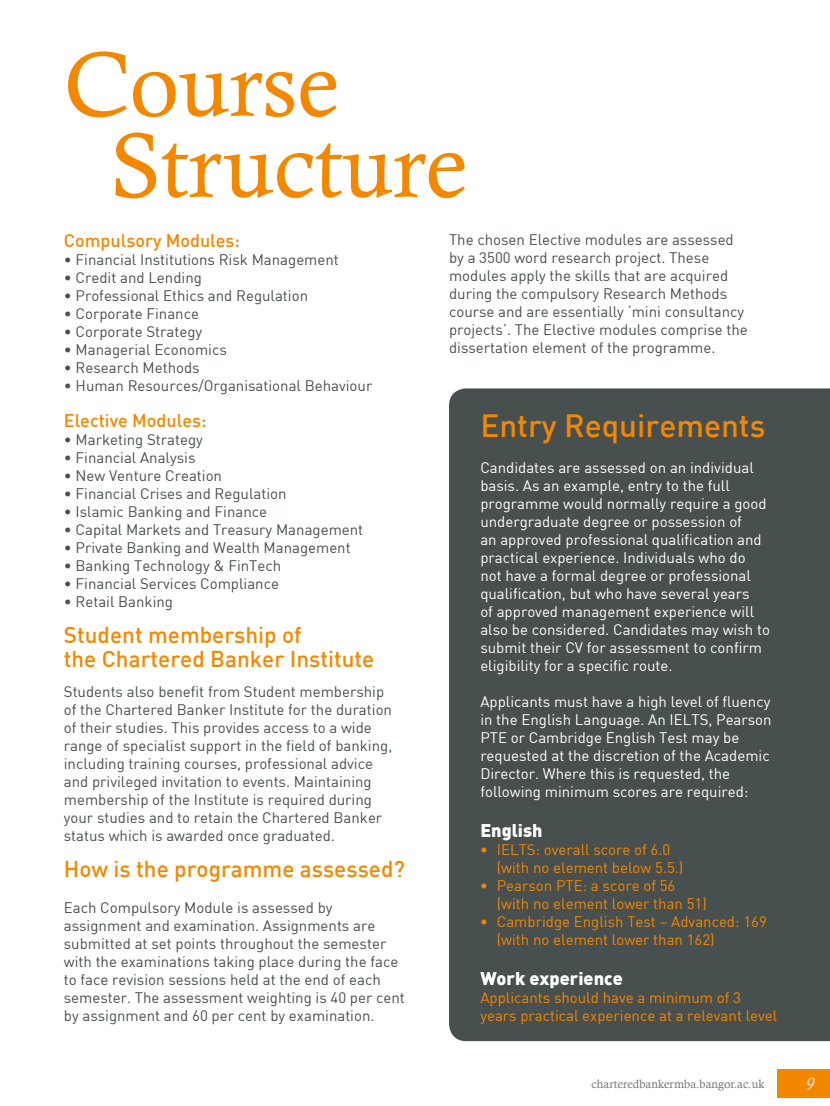
<style>
.page{position:relative;width:830px;height:1106px;background:#fff}
.page>*{position:absolute;margin:0;border:0;box-sizing:border-box;transform-origin:0 0}
.t1{font:91.35px/81px "Calisto";color:#f38800}
.t2{font:500 31.5px "DIN";color:#f38800}
.t3{font:500 22.5px/24px "DIN";color:#f38800}
.t4{font:500 18px "DIN";color:#f38800}
.t5{font:800 18px "DIN";color:#fff}
.t6{font:italic 18px "Calisto";color:#e6e6df}
.t7{font:15px/18px "DIN";color:#484f4f}
.t8{font:15px/18px "DIN";color:#fff}
.t9{font:15px/18px "DIN";color:#f38800}
.t10{font:12px "Calisto";color:#757979}
.s1{font-weight:800}
</style>
<div class="page">
<div style="left:449px;top:388px;width:380px;height:653px;background:#484f4f"></div>
<div style="left:776px;top:1069px;width:53px;height:29px;background:#f38800"></div>
<h1 class="t1" style="left:110px;top:43px;width:358px;text-indent:-47px">Course<br>Structure</h1>
<p class="t4" style="left:64px;top:229px;width:178px">Compulsory Modules:</p>
<p class="t7" style="left:64px;top:250px;width:276px">• Financial Institutions Risk Management</p>
<p class="t7" style="left:64px;top:268px;width:139px">• Credit and Lending</p>
<p class="t7" style="left:64px;top:286px;width:246px">• Professional Ethics and Regulation</p>
<p class="t7" style="left:64px;top:304px;width:137px">• Corporate Finance</p>
<p class="t7" style="left:64px;top:322px;width:140px">• Corporate Strategy</p>
<p class="t7" style="left:64px;top:340px;width:164px">• Managerial Economics</p>
<p class="t7" style="left:64px;top:358px;width:137px">• Research Methods</p>
<p class="t7" style="left:64px;top:376px;width:310px">• Human Resources/Organisational Behaviour</p>
<p class="t4" style="left:64px;top:409px;width:144px">Elective Modules:</p>
<p class="t7" style="left:64px;top:430px;width:141px">• Marketing Strategy</p>
<p class="t7" style="left:64px;top:448px;width:133px">• Financial Analysis</p>
<p class="t7" style="left:64px;top:466px;width:160px">• New Venture Creation</p>
<p class="t7" style="left:64px;top:484px;width:224px">• Financial Crises and Regulation</p>
<p class="t7" style="left:64px;top:502px;width:205px">• Islamic Banking and Finance</p>
<p class="t7" style="left:64px;top:520px;width:301px">• Capital Markets and Treasury Management</p>
<p class="t7" style="left:64px;top:538px;width:288px">• Private Banking and Wealth Management</p>
<p class="t7" style="left:64px;top:556px;width:219px">• Banking Technology &amp; FinTech</p>
<p class="t7" style="left:64px;top:574px;width:216px">• Financial Services Compliance</p>
<p class="t7" style="left:64px;top:592px;width:111px">• Retail Banking</p>
<h3 class="t3" style="left:64px;top:622px;width:312px">Student membership of<br>the Chartered Banker Institute</h3>
<p class="t7" style="left:64px;top:682px;width:330px">Students also benefit from Student membership of the Chartered Banker Institute for the duration of their studies. This provides access to a wide range of specialist support in the field of banking, including training courses, professional advice and privileged invitation to events. Maintaining membership of the Institute is required during your studies and to retain the Chartered Banker status which is awarded once graduated.</p>
<h3 class="t3" style="left:64px;top:856px;width:342px">How is the programme assessed?</h3>
<p class="t7" style="left:64px;top:898px;width:342px">Each Compulsory Module is assessed by assignment and examination. Assignments are submitted at set points throughout the semester with the examinations taking place during the face to face revision sessions held at the end of each semester. The assessment weighting is 40 per cent by assignment and 60 per cent by examination.</p>
<p class="t7" style="left:449px;top:230px;width:300px">The chosen Elective modules are assessed by a 3500 word research project. These modules apply the skills that are acquired during the compulsory Research Methods course and are essentially ‘mini consultancy projects’. The Elective modules comprise the dissertation element of the programme.</p>
<h2 class="t2" style="left:480px;top:405px;width:286px">Entry Requirements</h2>
<p class="t8" style="left:480px;top:458px;width:291px">Candidates are assessed on an individual basis. As an example, entry to the full programme would normally require a good undergraduate degree or possession of<br>an approved professional qualification and practical experience. Individuals who do not have a formal degree or professional qualification, but who have several years<br>of approved management experience will also be considered. Candidates may wish to submit their CV for assessment to confirm eligibility for a specific route.</p>
<p class="t8" style="left:480px;top:692px;width:293px">Applicants must have a high level of fluency in the English Language. An IELTS, Pearson PTE or Cambridge English Test may be requested at the discretion of the Academic Director. Where this is requested, the following minimum scores are required:</p>
<p class="t5" style="left:480px;top:818px;width:64px">English</p>
<p class="t9" style="left:496px;top:840px;width:188px;text-indent:-16px"><span class="s1">•</span> IELTS: overall score of 6.0 (with no element below 5.5.)</p>
<p class="t9" style="left:496px;top:876px;width:211px;text-indent:-16px"><span class="s1">•</span> Pearson PTE: a score of 56 (with no element lower than 51)</p>
<p class="t9" style="left:496px;top:912px;width:271px;text-indent:-16px"><span class="s1">•</span> Cambridge English Test – Advanced: 169 (with no element lower than 162)</p>
<p class="t5" style="left:480px;top:966px;width:144px">Work experience</p>
<p class="t9" style="left:480px;top:988px;width:298px">Applicants should have a minimum of 3 years practical experience at a relevant level</p>
<p class="t10" style="left:591px;top:1076px;width:174px">charteredbankermba.bangor.ac.uk</p>
<p class="t6" style="left:805px;top:1073px;width:10px">9</p>
</div>
